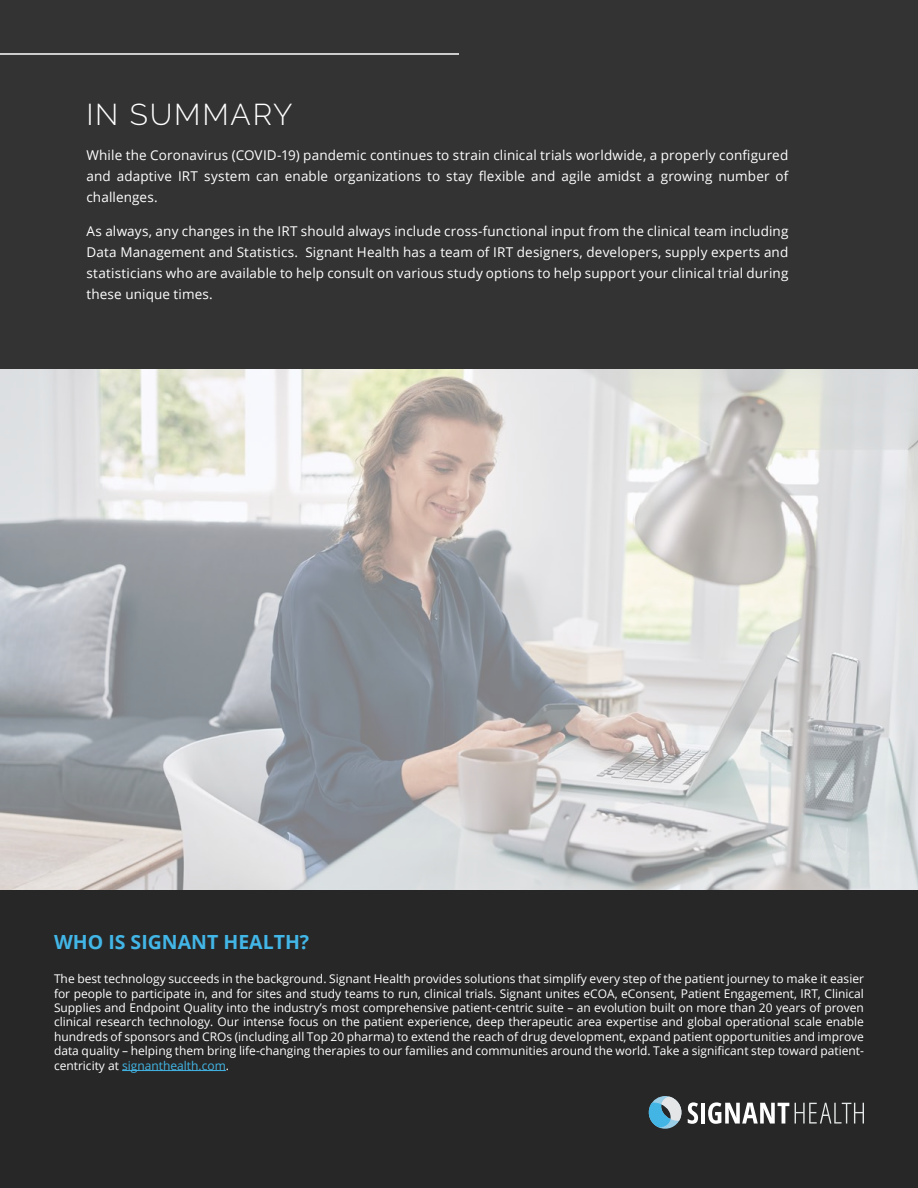
<style>
.page{position:relative;width:918px;height:1188px;background:#fff}
.page>*{position:absolute;margin:0;border:0;box-sizing:border-box;transform-origin:0 0}
.t1{font:300 30px "Raleway";letter-spacing:.06em;color:#fff}
.t2{font:700 19.5px "Open Sans";color:#42b6e6}
.t3{font:13.5px/21px "Open Sans";letter-spacing:.01em;color:#fff;text-align:justify}
.t4{font:12px/14.4px "Open Sans";color:#fff;text-align:justify}
.s1{color:#42b6e6}
</style>
<div class="page">
<div style="left:0;top:890px;width:918px;height:298px;background:#272727"></div>
<hr style="left:122px;top:1070px;width:104px;height:1px;background:#42b6e6">
<svg style="left:648px;top:1096px;width:50px;height:33px"></svg>
<hr style="left:701px;top:1103px;width:4px;height:21px;background:#fff">
<svg style="left:708px;top:1102px;width:81px;height:22px"></svg>
<svg style="left:795px;top:1103px;width:69px;height:21px"></svg>
<div style="left:0;top:0;width:918px;height:369px;background:#333"></div>
<hr style="left:0;top:53px;width:459px;height:2px;background:#fff">
<img style="left:0;top:369px;width:918px;height:521px">
<h1 class="t1" style="left:86px;top:97px;width:208px">IN SUMMARY</h1>
<p class="t3" style="left:86px;top:144px;width:704px">While the Coronavirus (COVID-19) pandemic continues to strain clinical trials worldwide, a properly configured and adaptive IRT system can enable organizations to stay flexible and agile amidst a growing number of challenges.</p>
<p class="t3" style="left:86px;top:221px;width:704px">As always, any changes in the IRT should always include cross-functional input from the clinical team including Data Management and Statistics. Signant Health has a team of IRT designers, developers, supply experts and statisticians who are available to help consult on various study options to help support your clinical trial during these unique times.</p>
<h2 class="t2" style="left:54px;top:928px;width:257px">WHO IS SIGNANT HEALTH?</h2>
<p class="t4" style="left:54px;top:971px;width:812px">The best technology succeeds in the background. Signant Health provides solutions that simplify every step of the patient journey to make it easier for people to participate in, and for sites and study teams to run, clinical trials. Signant unites eCOA, eConsent, Patient Engagement, IRT, Clinical Supplies and Endpoint Quality into the industry’s most comprehensive patient-centric suite – an evolution built on more than 20 years of proven clinical research technology. Our intense focus on the patient experience, deep therapeutic area expertise and global operational scale enable hundreds of sponsors and CROs (including all Top 20 pharma) to extend the reach of drug development, expand patient opportunities and improve data quality – helping them bring life-changing therapies to our families and communities around the world. Take a significant step toward patient&shy;centricity at <span class="s1">signanthealth.com</span>.</p>
</div>
